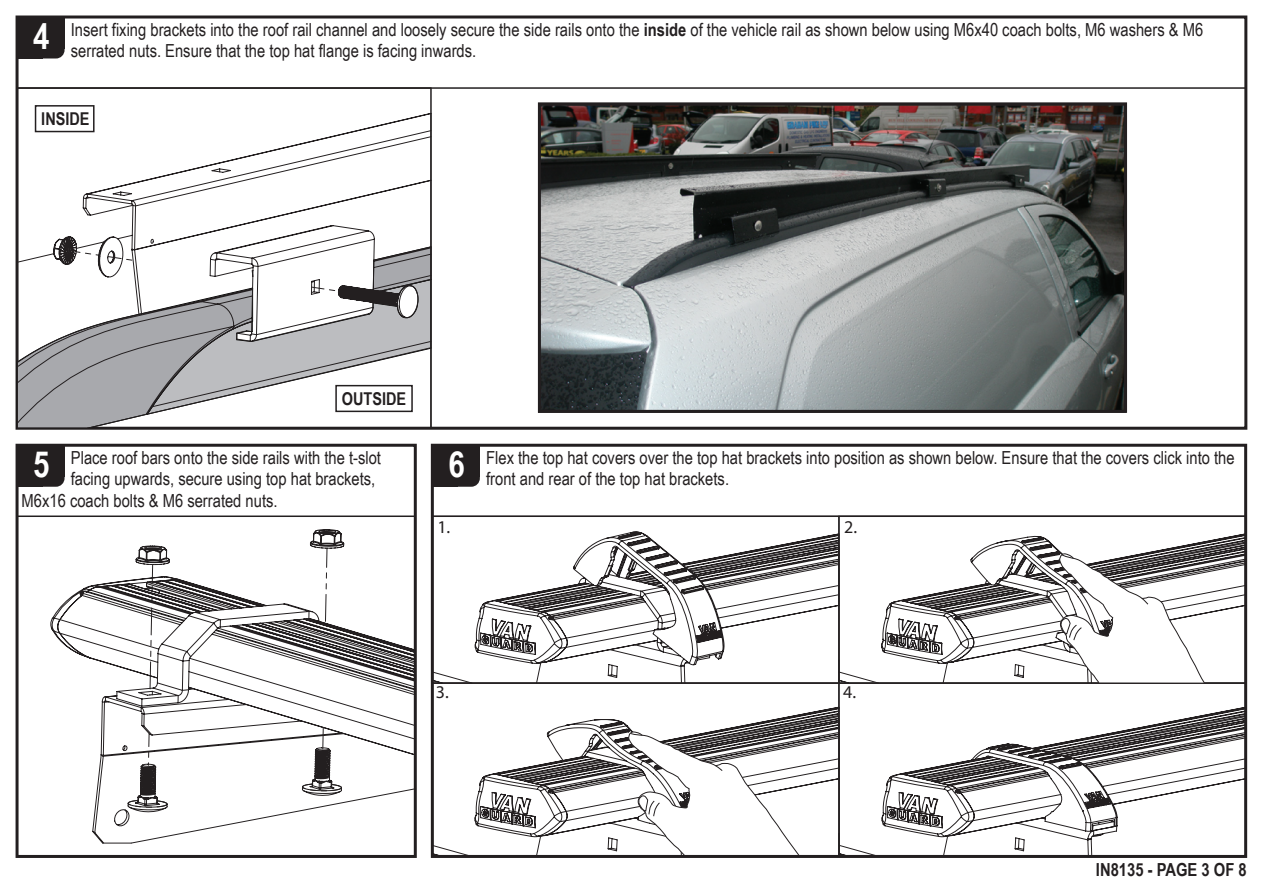
<style>
.page{position:relative;width:1263px;height:893px;background:#fff}
.page>*{position:absolute;margin:0;border:0;box-sizing:border-box;transform-origin:0 0}
.t1{font:700 36px "Arial Narrow";color:#fff}
.t2{font:18px/21.6px "Arial Narrow";color:#231f20}
.t3{font:700 18px "Arial Narrow";color:#231f20}
.t4{font:18px "Myriad Pro";color:#231f20}
.t5{font:700 17.7px "Arial Narrow";color:#231f20}
.s1{font-weight:700}
</style>
<div class="page">
<svg style="left:50px;top:529px;width:363px;height:315px"></svg>
<svg style="left:302px;top:784px;width:40px;height:7px"></svg>
<svg style="left:128px;top:800px;width:40px;height:7px"></svg>
<svg style="left:320px;top:531px;width:15px;height:3px"></svg>
<svg style="left:325px;top:548px;width:2px;height:76px"></svg>
<svg style="left:323px;top:727px;width:1px;height:22px"></svg>
<svg style="left:145px;top:548px;width:15px;height:2px"></svg>
<svg style="left:150px;top:564px;width:3px;height:131px"></svg>
<svg style="left:148px;top:733px;width:1px;height:33px"></svg>
<div style="left:17px;top:17px;width:48px;height:42px;background:#231f20;border-radius:9px"></div>
<div style="left:17px;top:17px;width:26px;height:42px;background:#231f20"></div>
<div style="left:17px;top:17px;width:48px;height:32px;background:#231f20"></div>
<div style="left:16px;top:16px;width:1231px;height:414px;border:3px solid #231f20"></div>
<div style="left:35px;top:105px;width:60px;height:27px;border:2px solid #231f20"></div>
<img style="left:542px;top:106px;width:581px;height:303px">
<div style="left:538px;top:102px;width:589px;height:311px;border:3px solid #231f20"></div>
<svg style="left:435px;top:532px;width:403px;height:151px"></svg>
<svg style="left:839px;top:534px;width:404px;height:150px"></svg>
<svg style="left:1059px;top:553px;width:146px;height:131px"></svg>
<svg style="left:435px;top:707px;width:402px;height:147px"></svg>
<svg style="left:628px;top:731px;width:172px;height:123px"></svg>
<svg style="left:839px;top:707px;width:404px;height:147px"></svg>
<div style="left:17px;top:445px;width:48px;height:42px;background:#231f20;border-radius:9px"></div>
<div style="left:17px;top:445px;width:26px;height:42px;background:#231f20"></div>
<div style="left:17px;top:445px;width:48px;height:32px;background:#231f20"></div>
<div style="left:16px;top:444px;width:401px;height:414px;border:3px solid #231f20"></div>
<div style="left:432px;top:445px;width:48px;height:42px;background:#231f20;border-radius:9px"></div>
<div style="left:432px;top:445px;width:26px;height:42px;background:#231f20"></div>
<div style="left:432px;top:445px;width:48px;height:32px;background:#231f20"></div>
<div style="left:431px;top:444px;width:816px;height:414px;border:3px solid #231f20"></div>
<svg style="left:16px;top:112px;width:416px;height:134px"></svg>
<svg style="left:16px;top:246px;width:416px;height:183px"></svg>
<h1 class="t1" style="left:33px;top:9px;width:18px">4</h1>
<p class="t2" style="left:71px;top:18px;width:1134px">Insert fixing brackets into the roof rail channel and loosely secure the side rails onto the <span class="s1">inside</span> of the vehicle rail as shown below using M6x40 coach bolts, M6 washers &amp; M6 serrated nuts. Ensure that the top hat flange is facing inwards.</p>
<p class="t5" style="left:41px;top:106px;width:50px">INSIDE</p>
<p class="t5" style="left:342px;top:385px;width:66px">OUTSIDE</p>
<p class="t2" style="left:71px;top:446px;width:312px">Place roof bars onto the side rails with the t-slot</p>
<p class="t2" style="left:71px;top:467px;width:306px">facing upwards, secure using top hat brackets,</p>
<p class="t2" style="left:22px;top:489px;width:257px">M6x16 coach bolts &amp; M6 serrated nuts.</p>
<h1 class="t1" style="left:33px;top:437px;width:18px">5</h1>
<p class="t2" style="left:486px;top:446px;width:750px">Flex the top hat covers over the top hat brackets into position as shown below. Ensure that the covers click into the front and rear of the top hat brackets.</p>
<h1 class="t1" style="left:448px;top:437px;width:18px">6</h1>
<p class="t4" style="left:437px;top:516px;width:14px">1.</p>
<p class="t4" style="left:844px;top:516px;width:14px">2.</p>
<p class="t4" style="left:436px;top:681px;width:14px">3.</p>
<p class="t4" style="left:843px;top:681px;width:14px">4.</p>
<p class="t3" style="left:1096px;top:856px;width:152px">IN8135 - PAGE 3 OF 8</p>
</div>
